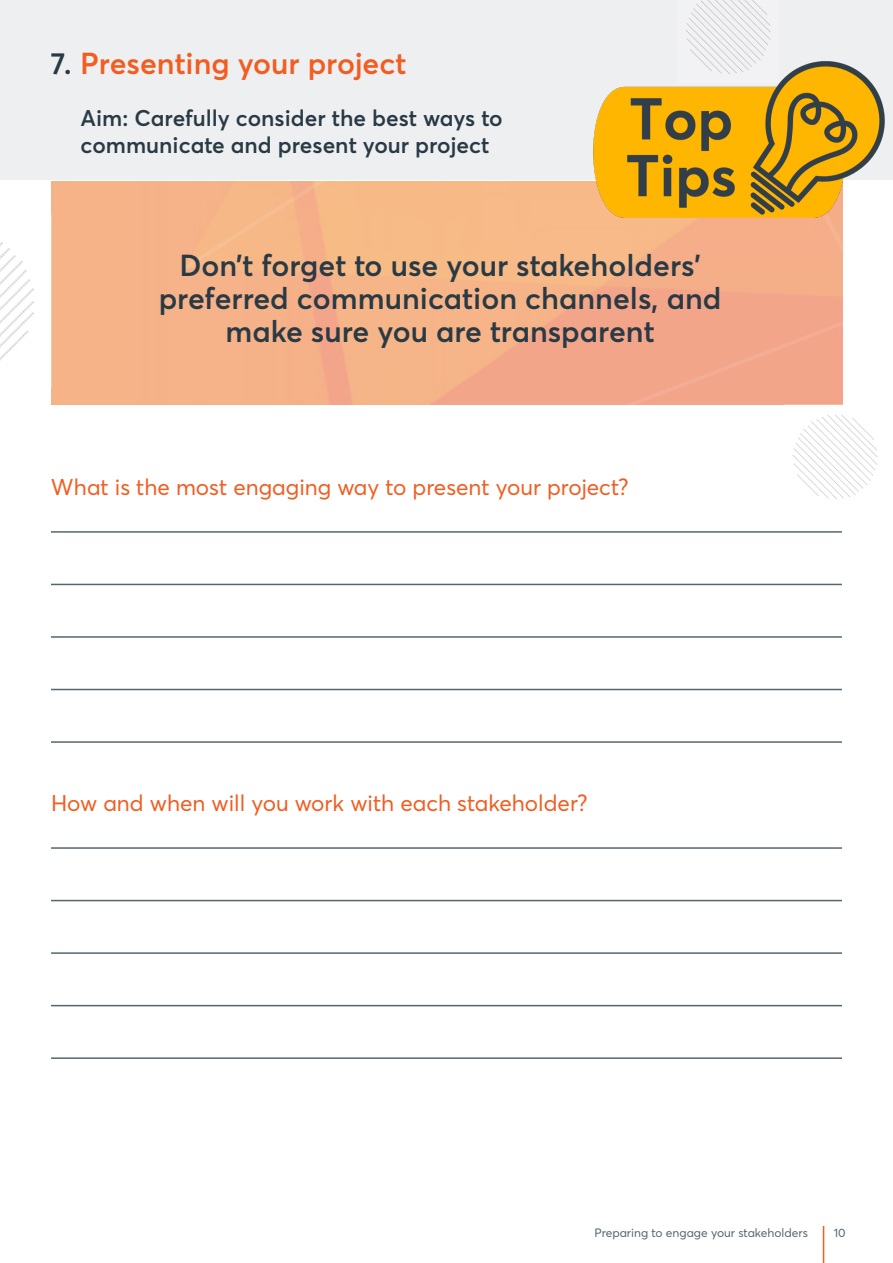
<style>
.page{position:relative;width:893px;height:1263px;background:#fff}
.page>*{position:absolute;margin:0;border:0;box-sizing:border-box;transform-origin:0 0}
.t1{font:600 30px/33px "Averta";color:#293a45;text-align:center}
.t2{font:600 30px "Averta";color:#f25d21}
.t3{font:22.5px "Averta";color:#f25d21}
.t4{font:600 22.5px "Averta";color:#293a45}
.t5{font:12px "Averta";color:#54656f}
.s1{color:#293a45}
</style>
<div class="page">
<hr style="left:823px;top:1226px;width:1px;height:37px;background:#f25d21">
<div style="left:0;top:0;width:893px;height:180px;background:#eeeff1"></div>
<hr style="left:51px;top:531px;width:791px;height:2px;background:#54656f">
<hr style="left:51px;top:584px;width:791px;height:1px;background:#54656f">
<hr style="left:51px;top:636px;width:791px;height:2px;background:#54656f">
<hr style="left:51px;top:689px;width:791px;height:1px;background:#54656f">
<hr style="left:51px;top:741px;width:791px;height:2px;background:#54656f">
<img style="left:574px;top:61px;width:311px;height:174px">
<img style="left:784px;top:404px;width:94px;height:96px">
<img style="left:0;top:215px;width:52px;height:172px">
<img style="left:677px;top:0;width:102px;height:82px">
<hr style="left:51px;top:847px;width:791px;height:2px;background:#54656f">
<hr style="left:51px;top:900px;width:791px;height:1px;background:#54656f">
<hr style="left:51px;top:952px;width:791px;height:2px;background:#54656f">
<hr style="left:51px;top:1005px;width:791px;height:1px;background:#54656f">
<hr style="left:51px;top:1057px;width:791px;height:2px;background:#54656f">
<p class="t2" style="left:51px;top:42px;width:357px"><span class="s1">7.</span> Presenting your project</p>
<p class="t4" style="left:80px;top:103px;width:424px">Aim: Carefully consider the best ways to</p>
<p class="t4" style="left:80px;top:130px;width:410px">communicate and present your project</p>
<p class="t1" style="left:159px;top:247px;width:564px">Don’t forget to use your stakeholders’ preferred communication channels, and make sure you are transparent</p>
<p class="t3" style="left:51px;top:472px;width:579px">What is the most engaging way to present your project?</p>
<p class="t3" style="left:51px;top:788px;width:538px">How and when will you work with each stakeholder?</p>
<p class="t5" style="left:594px;top:1224px;width:215px">Preparing to engage your stakeholders</p>
<p class="t5" style="left:834px;top:1224px;width:13px">10</p>
</div>
